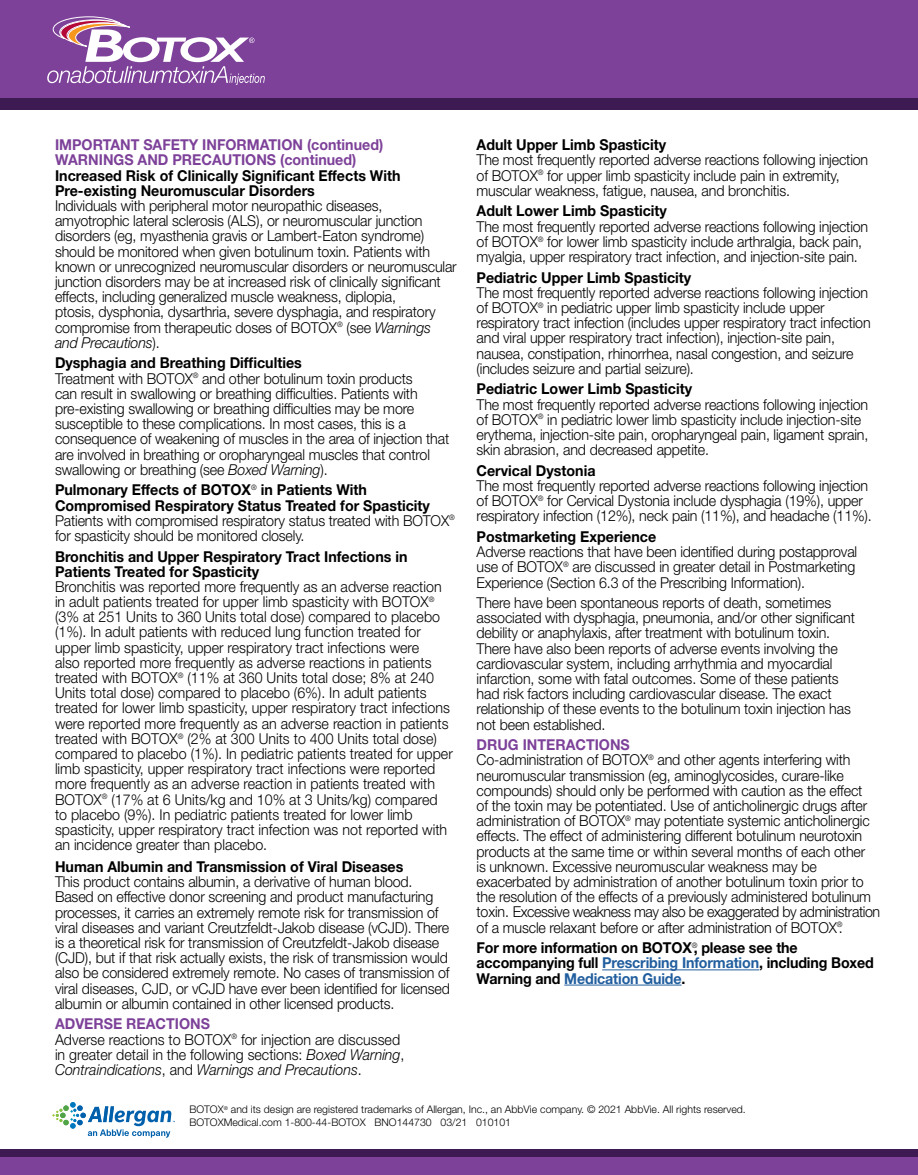
<style>
.page{position:relative;width:918px;height:1175px;background:#fff}
.page>*{position:absolute;margin:0;border:0;box-sizing:border-box;transform-origin:0 0}
.t1{font:300 15px/15.1px "Helvetica Neue LT Std";letter-spacing:-.01em;color:#000;scale:.95 1}
.t2{font:700 15px/15.1px "Helvetica Neue LT Std";color:#000;scale:.95 1}
.t3{font:700 15px/15.1px "Helvetica Neue LT Std";color:#7d4199;scale:.95 1}
.t4{font:300 10.5px/12.5px "Helvetica Neue LT Std";color:#000}
.s1{font-style:italic}
.s2{font-weight:700}
.s3{font-weight:700;color:#7d4199}
.s4{color:#215e9e}
</style>
<div class="page">
<hr style="left:602px;top:969px;width:157px;height:1px;background:#215e9e">
<hr style="left:564px;top:984px;width:118px;height:1px;background:#215e9e">
<svg style="left:53px;top:1102px;width:122px;height:35px"></svg>
<div style="left:0;top:0;width:918px;height:99px;background:#7d4199"></div>
<div style="left:0;top:98px;width:918px;height:12px;background:#3e1a52"></div>
<div style="left:0;top:1149px;width:918px;height:25px;background:#7d4199"></div>
<div style="left:0;top:1149px;width:918px;height:8px;background:#3e1a52"></div>
<svg style="left:47px;top:16px;width:218px;height:68px"></svg>
<p class="t3" style="left:55px;top:137px;width:347px">IMPORTANT SAFETY INFORMATION (continued)<br>WARNINGS AND PRECAUTIONS (continued)</p>
<p class="t2" style="left:55px;top:167px;width:365px">Increased Risk of Clinically Significant Effects With<br>Pre-existing Neuromuscular Disorders</p>
<p class="t1" style="left:55px;top:198px;width:424px">Individuals with peripheral motor neuropathic diseases, amyotrophic lateral sclerosis (ALS), or neuromuscular junction disorders (eg, myasthenia gravis or Lambert-Eaton syndrome) should be monitored when given botulinum toxin. Patients with known or unrecognized neuromuscular disorders or neuromuscular junction disorders may be at increased risk of clinically significant effects, including generalized muscle weakness, diplopia,<br>ptosis, dysphonia, dysarthria, severe dysphagia, and respiratory compromise from therapeutic doses of BOTOX<sup>®</sup> (see <span class="s1">Warnings and Precautions</span>).</p>
<p class="t1" style="left:55px;top:355px;width:416px"><span class="s2">Dysphagia and Breathing Difficulties<br></span>Treatment with BOTOX<sup>®</sup> and other botulinum toxin products<br>can result in swallowing or breathing difficulties. Patients with pre-existing swallowing or breathing difficulties may be more susceptible to these complications. In most cases, this is a consequence of weakening of muscles in the area of injection that are involved in breathing or oropharyngeal muscles that control swallowing or breathing (see <span class="s1">Boxed Warning</span>).</p>
<p class="t1" style="left:55px;top:482px;width:422px"><span class="s2">Pulmonary Effects of BOTOX</span><sup>®</sup> <span class="s2">in Patients With Compromised Respiratory Status Treated for Spasticity </span>Patients with compromised respiratory status treated with BOTOX<sup>® </sup>for spasticity should be monitored closely.</p>
<p class="t2" style="left:55px;top:548px;width:373px">Bronchitis and Upper Respiratory Tract Infections in<br>Patients Treated for Spasticity</p>
<p class="t1" style="left:55px;top:578px;width:420px">Bronchitis was reported more frequently as an adverse reaction in adult patients treated for upper limb spasticity with BOTOX<sup>® </sup>(3% at 251 Units to 360 Units total dose) compared to placebo (1%). In adult patients with reduced lung function treated for upper limb spasticity, upper respiratory tract infections were<br>also reported more frequently as adverse reactions in patients treated with BOTOX<sup>®</sup> (11% at 360 Units total dose; 8% at 240<br>Units total dose) compared to placebo (6%). In adult patients treated for lower limb spasticity, upper respiratory tract infections were reported more frequently as an adverse reaction in patients treated with BOTOX<sup>®</sup> (2% at 300 Units to 400 Units total dose) compared to placebo (1%). In pediatric patients treated for upper limb spasticity, upper respiratory tract infections were reported more frequently as an adverse reaction in patients treated with BOTOX<sup>®</sup> (17% at 6 Units/kg and 10% at 3 Units/kg) compared to placebo (9%). In pediatric patients treated for lower limb spasticity, upper respiratory tract infection was not reported with an incidence greater than placebo.</p>
<p class="t2" style="left:55px;top:859px;width:368px">Human Albumin and Transmission of Viral Diseases</p>
<p class="t1" style="left:55px;top:874px;width:417px">This product contains albumin, a derivative of human blood.<br>Based on effective donor screening and product manufacturing processes, it carries an extremely remote risk for transmission of viral diseases and variant Creutzfeldt-Jakob disease (vCJD). There is a theoretical risk for transmission of Creutzfeldt-Jakob disease (CJD), but if that risk actually exists, the risk of transmission would also be considered extremely remote. No cases of transmission of viral diseases, CJD, or vCJD have ever been identified for licensed albumin or albumin contained in other licensed products.</p>
<p class="t1" style="left:55px;top:1016px;width:369px"><span class="s3">ADVERSE REACTIONS<br></span>Adverse reactions to BOTOX<sup>®</sup> for injection are discussed in greater detail in the following sections: <span class="s1">Boxed Warning</span>, <span class="s1">Contraindications</span>, and <span class="s1">Warnings and Precautions</span>.</p>
<p class="t2" style="left:477px;top:137px;width:201px">Adult Upper Limb Spasticity</p>
<p class="t1" style="left:477px;top:152px;width:414px">The most frequently reported adverse reactions following injection of BOTOX<sup>®</sup> for upper limb spasticity include pain in extremity, muscular weakness, fatigue, nausea, and bronchitis.</p>
<p class="t2" style="left:477px;top:203px;width:202px">Adult Lower Limb Spasticity</p>
<p class="t1" style="left:477px;top:218px;width:414px">The most frequently reported adverse reactions following injection of BOTOX<sup>®</sup> for lower limb spasticity include arthralgia, back pain, myalgia, upper respiratory tract infection, and injection-site pain.</p>
<p class="t2" style="left:477px;top:269px;width:228px">Pediatric Upper Limb Spasticity</p>
<p class="t1" style="left:477px;top:284px;width:416px">The most frequently reported adverse reactions following injection of BOTOX<sup>®</sup> in pediatric upper limb spasticity include upper respiratory tract infection (includes upper respiratory tract infection and viral upper respiratory tract infection), injection-site pain, nausea, constipation, rhinorrhea, nasal congestion, and seizure (includes seizure and partial seizure).</p>
<p class="t2" style="left:477px;top:381px;width:228px">Pediatric Lower Limb Spasticity</p>
<p class="t1" style="left:477px;top:396px;width:414px">The most frequently reported adverse reactions following injection of BOTOX<sup>®</sup> in pediatric lower limb spasticity include injection-site erythema, injection-site pain, oropharyngeal pain, ligament sprain, skin abrasion, and decreased appetite.</p>
<p class="t2" style="left:477px;top:462px;width:127px">Cervical Dystonia</p>
<p class="t1" style="left:477px;top:477px;width:418px">The most frequently reported adverse reactions following injection of BOTOX<sup>®</sup> for Cervical Dystonia include dysphagia (19%), upper respiratory infection (12%), neck pain (11%), and headache (11%).</p>
<p class="t2" style="left:477px;top:528px;width:191px">Postmarketing Experience</p>
<p class="t1" style="left:477px;top:544px;width:402px">Adverse reactions that have been identified during postapproval use of BOTOX<sup>®</sup> are discussed in greater detail in Postmarketing<br>Experience (Section 6.3 of the Prescribing Information).</p>
<p class="t1" style="left:477px;top:595px;width:400px">There have been spontaneous reports of death, sometimes associated with dysphagia, pneumonia, and/or other significant debility or anaphylaxis, after treatment with botulinum toxin.<br>There have also been reports of adverse events involving the cardiovascular system, including arrhythmia and myocardial infarction, some with fatal outcomes. Some of these patients had risk factors including cardiovascular disease. The exact relationship of these events to the botulinum toxin injection has not been established.</p>
<p class="t1" style="left:477px;top:737px;width:426px"><span class="s3">DRUG INTERACTIONS<br></span>Co-administration of BOTOX<sup>®</sup> and other agents interfering with neuromuscular transmission (eg, aminoglycosides, curare-like compounds) should only be performed with caution as the effect<br>of the toxin may be potentiated. Use of anticholinergic drugs after administration of BOTOX<sup>®</sup> may potentiate systemic anticholinergic effects. The effect of administering different botulinum neurotoxin products at the same time or within several months of each other<br>is unknown. Excessive neuromuscular weakness may be exacerbated by administration of another botulinum toxin prior to the resolution of the effects of a previously administered botulinum toxin. Excessive weakness may also be exaggerated by administration of a muscle relaxant before or after administration of BOTOX<sup>®</sup>.</p>
<p class="t2" style="left:477px;top:940px;width:420px">For more information on BOTOX<sup>®</sup>, please see the accompanying full <span class="s4">Prescribing Information</span>, including Boxed<br>Warning and <span class="s4">Medication Guide</span>.</p>
<p class="t4" style="left:189px;top:1103px;width:558px">BOTOX<sup>®</sup> and its design are registered trademarks of Allergan, Inc., an AbbVie company. © 2021 AbbVie. All rights reserved.<br>BOTOXMedical.com 1-800-44-BOTOX BNO144730 03/21 010101</p>
</div>
